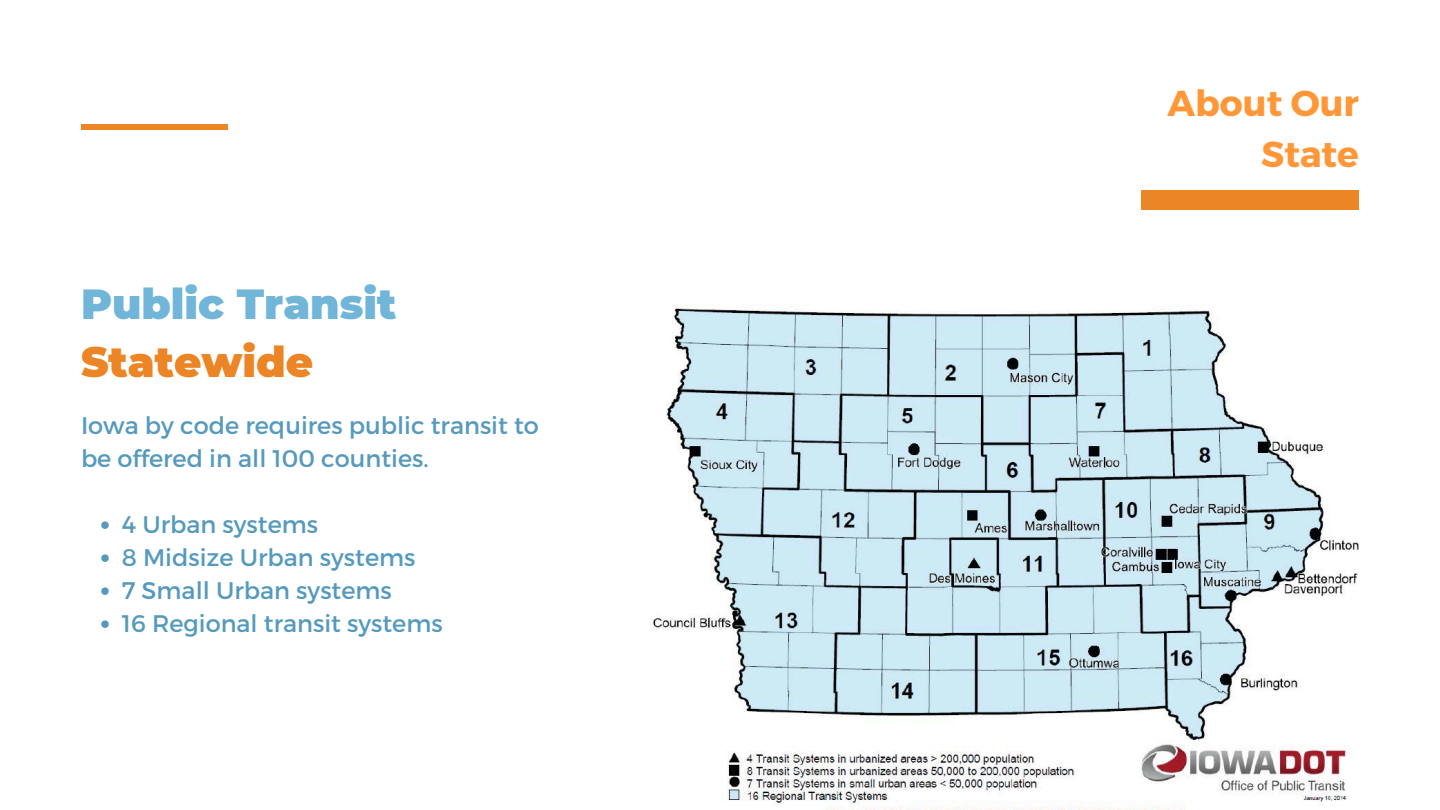
<style>
.page{position:relative;width:1440px;height:810px;background:#fff}
.page>*{position:absolute;margin:0;border:0;box-sizing:border-box;transform-origin:0 0}
.t1{font:900 42px "Montserrat";color:#71b5d9}
.t2{font:900 42px "Montserrat";color:#eb8525}
.t3{font:700 36px/50.2px "Montserrat";color:#ff9637;text-align:right}
.t4{font:24px/33px "Montserrat";color:#559abd}
</style>
<div class="page">
<div style="left:81px;top:124px;width:146px;height:5px;background:#eb8525"></div>
<div style="left:1142px;top:190px;width:217px;height:19px;background:#eb8525"></div>
<img style="left:653px;top:306px;width:706px;height:504px">
<svg style="left:101px;top:521px;width:8px;height:8px"></svg>
<svg style="left:101px;top:554px;width:8px;height:8px"></svg>
<svg style="left:101px;top:587px;width:8px;height:8px"></svg>
<svg style="left:101px;top:620px;width:8px;height:8px"></svg>
<h1 class="t1" style="left:81px;top:278px;width:317px">Public Transit</h1>
<h1 class="t2" style="left:81px;top:336px;width:234px">Statewide</h1>
<p class="t4" style="left:81px;top:407px;width:459px">Iowa by code requires public transit to be offered in all 100 counties.</p>
<p class="t4" style="left:122px;top:506px;width:198px">4 Urban systems</p>
<p class="t4" style="left:122px;top:539px;width:295px">8 Midsize Urban systems</p>
<p class="t4" style="left:122px;top:572px;width:272px">7 Small Urban systems</p>
<p class="t4" style="left:122px;top:605px;width:322px">16 Regional transit systems</p>
<h2 class="t3" style="left:1168px;top:77px;width:193px">About Our<br>State</h2>
</div>
